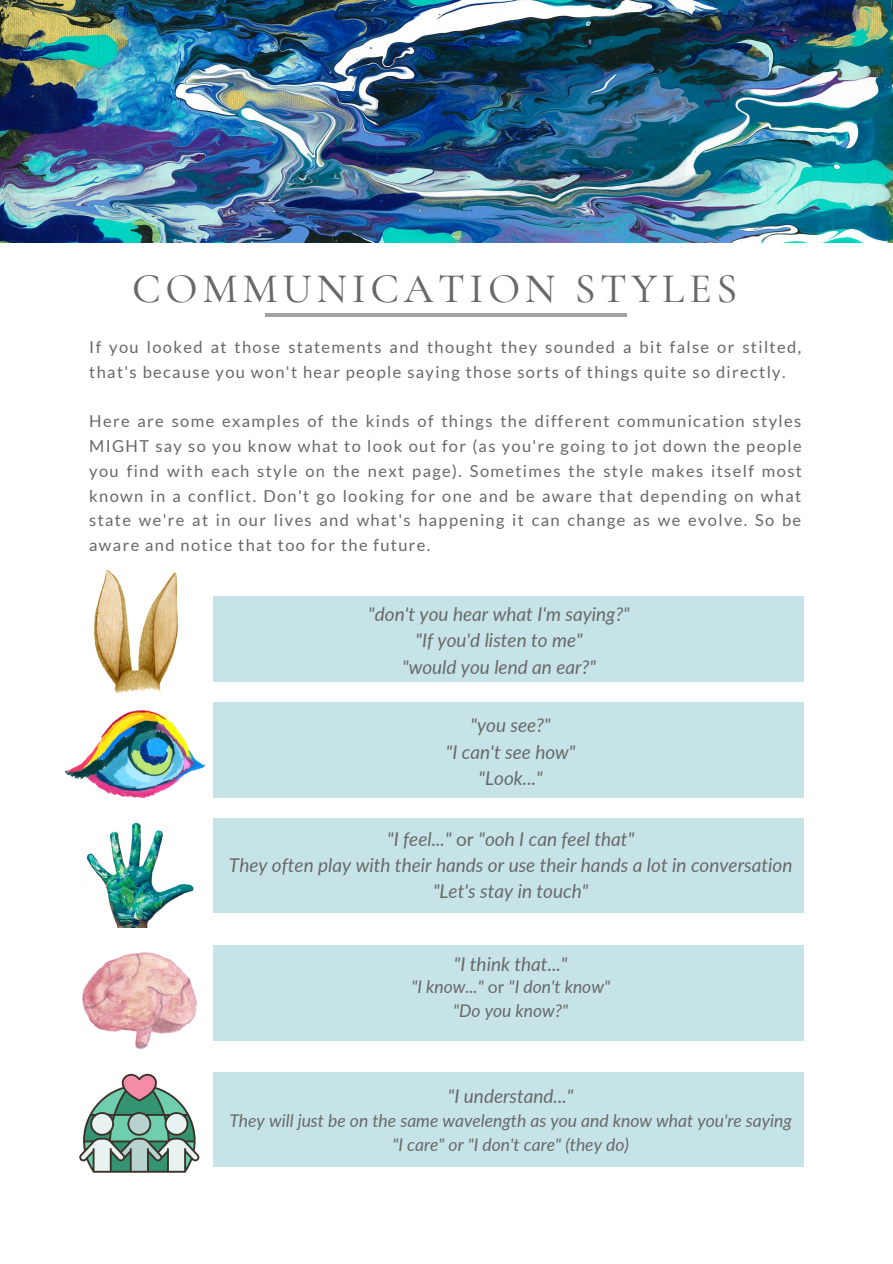
<style>
.page{position:relative;width:893px;height:1264px;background:#fff}
.page>*{position:absolute;margin:0;border:0;box-sizing:border-box;transform-origin:0 0}
.t1{font:500 42px "Cormorant Garamond";letter-spacing:.11em;color:#696868}
.t2{font:italic 18.9px "Lato";color:#696868}
.t3{font:italic 17.55px "Lato";color:#696868}
.t4{font:16.5px/24.8px "Lato";letter-spacing:.08em;color:#696868}
.s1{font-style:normal}
</style>
<div class="page">
<hr style="left:266px;top:313px;width:361px;height:4px;background:#a1a1a1">
<img style="left:0;top:0;width:892px;height:242px">
<div style="left:214px;top:596px;width:589px;height:86px;background:#c6e4e8"></div>
<img style="left:66px;top:710px;width:139px;height:87px">
<img style="left:94px;top:570px;width:83px;height:123px">
<div style="left:214px;top:702px;width:589px;height:95px;background:#c6e4e8"></div>
<div style="left:214px;top:818px;width:589px;height:94px;background:#c6e4e8"></div>
<img style="left:86px;top:822px;width:108px;height:105px">
<img style="left:83px;top:952px;width:113px;height:96px">
<div style="left:214px;top:945px;width:589px;height:95px;background:#c6e4e8"></div>
<svg style="left:79px;top:1073px;width:120px;height:99px"></svg>
<div style="left:214px;top:1072px;width:589px;height:94px;background:#c6e4e8"></div>
<p class="t1" style="left:132px;top:263px;width:606px">COMMUNICATION STYLES</p>
<p class="t4" style="left:89px;top:334px;width:713px">If you looked at those statements and thought they sounded a bit false or stilted, that's because you won't hear people saying those sorts of things quite so directly.</p>
<p class="t4" style="left:89px;top:408px;width:714px;text-align:justify">Here are some examples of the kinds of things the different communication styles MIGHT say so you know what to look out for (as you're going to jot down the people you find with each style on the next page). Sometimes the style makes itself most known in a conflict. Don't go looking for one and be aware that depending on what state we're at in our lives and what's happening it can change as we evolve. So be aware and notice that too for the future.</p>
<p class="t2" style="left:368px;top:602px;width:263px">"don't you hear what I'm saying?"</p>
<p class="t2" style="left:415px;top:628px;width:169px">"If you'd listen to me"</p>
<p class="t2" style="left:402px;top:655px;width:195px">"would you lend an ear?"</p>
<p class="t2" style="left:470px;top:713px;width:82px">"you see?"</p>
<p class="t2" style="left:446px;top:740px;width:131px">"I can't see how"</p>
<p class="t2" style="left:478px;top:766px;width:66px">"Look..."</p>
<p class="t2" style="left:387px;top:827px;width:248px">"I feel..." <span class="s1">or</span> "ooh I can feel that"</p>
<p class="t2" style="left:229px;top:853px;width:565px">They often play with their hands or use their hands a lot in conversation</p>
<p class="t2" style="left:433px;top:879px;width:157px">"Let's stay in touch"</p>
<p class="t2" style="left:454px;top:952px;width:115px">"I think that..."</p>
<p class="t3" style="left:411px;top:976px;width:200px">"I know..." <span class="s1">or</span> "I don't know"</p>
<p class="t3" style="left:453px;top:999px;width:117px">"Do you know?"</p>
<p class="t2" style="left:448px;top:1083px;width:127px">"I understand..."</p>
<p class="t3" style="left:229px;top:1109px;width:564px">They will just be on the same wavelength as you and know what you're saying</p>
<p class="t3" style="left:392px;top:1133px;width:238px">"I care" or "I don't care" (they do)</p>
</div>
